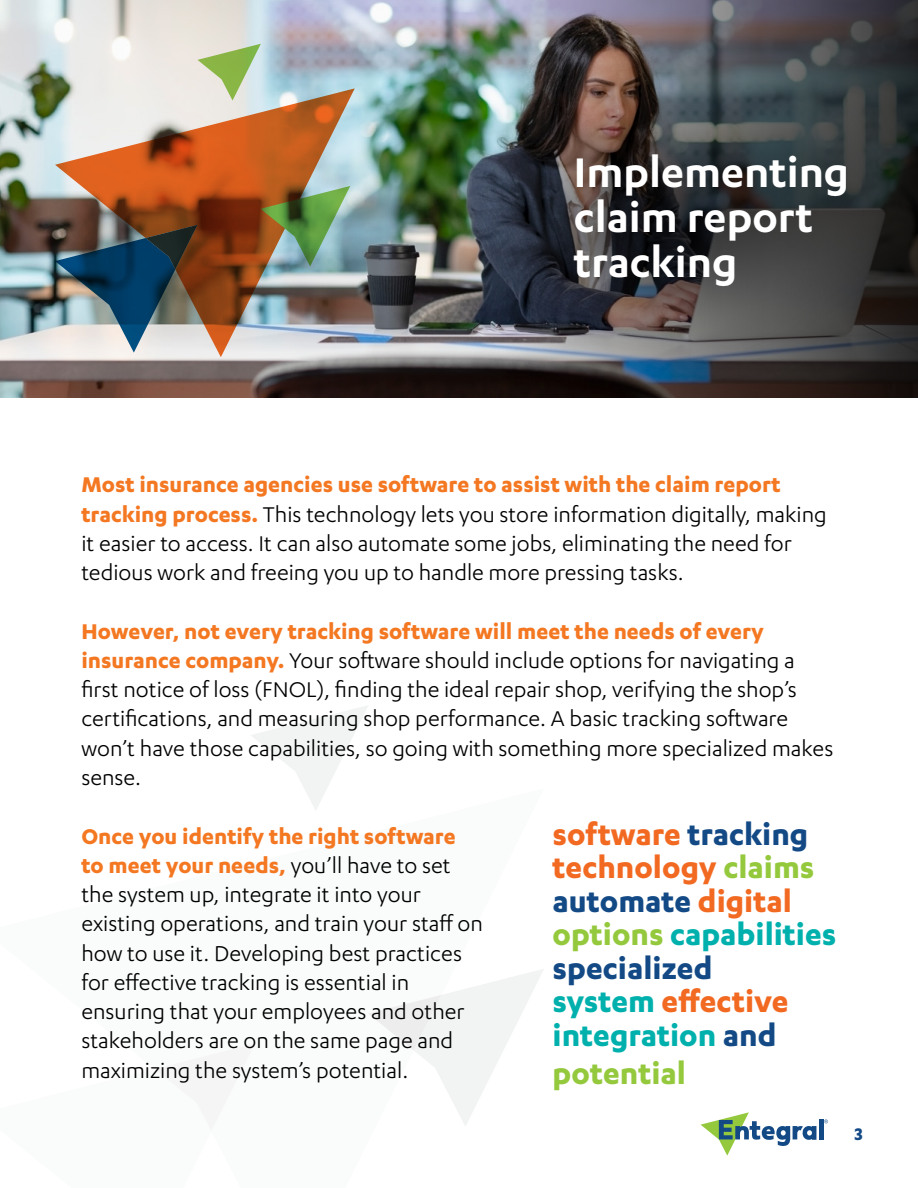
<style>
.page{position:relative;width:918px;height:1188px;background:#fff}
.page>*{position:absolute;margin:0;border:0;box-sizing:border-box;transform-origin:0 0}
.t1{font:600 48px/45px "Karbon";color:#fff}
.t2{font:700 34.65px/33.5px "Karbon";color:#f26921}
.t3{font:700 34.65px "Karbon";color:#95c93d}
.t4{font:24.75px/29.2px "Karbon";color:#000}
.t5{font:700 19.5px "Karbon";color:#134a86}
.s1{font-weight:700;color:#f47721}
.s2{color:#134a86}
.s3{color:#95c93d}
.s4{color:#00b0ad}
</style>
<div class="page">
<img style="left:0;top:378px;width:507px;height:20px">
<img style="left:0;top:0;width:507px;height:378px">
<svg style="left:507px;top:0;width:411px;height:398px;background:#555055"></svg>
<svg style="left:251px;top:706px;width:117px;height:82px"></svg>
<svg style="left:369px;top:969px;width:175px;height:157px"></svg>
<div style="left:819px;top:1119px;width:5px;height:21px;background:#134a86"></div>
<svg style="left:701px;top:1112px;width:115px;height:44px"></svg>
<svg style="left:824px;top:1119px;width:4px;height:4px"></svg>
<div style="left:470px;top:53px;width:448px;height:334px;background:#000;opacity:.75"></div>
<h1 class="t1" style="left:574px;top:148px;width:277px">Implementing claim report tracking</h1>
<p class="t4" style="left:81px;top:470px;width:747px"><span class="s1">Most insurance agencies use software to assist with the claim report tracking process.</span> This technology lets you store information digitally, making it easier to access. It can also automate some jobs, eliminating the need for tedious work and freeing you up to handle more pressing tasks.</p>
<p class="t4" style="left:81px;top:616px;width:754px"><span class="s1">However, not every tracking software will meet the needs of every insurance company.</span> Your software should include options for navigating a first notice of loss (FNOL), finding the ideal repair shop, verifying the shop’s certifications, and measuring shop performance. A basic tracking software won’t have those capabilities, so going with something more specialized makes sense.</p>
<p class="t4" style="left:81px;top:821px;width:403px"><span class="s1">Once you identify the right software to meet your needs,</span> you’ll have to set the system up, integrate it into your existing operations, and train your staff on how to use it. Developing best practices for effective tracking is essential in ensuring that your employees and other stakeholders are on the same page and maximizing the system’s potential.</p>
<h2 class="t2" style="left:553px;top:816px;width:285px">software <span class="s2">tracking </span>technology <span class="s3">claims </span><span class="s2">automate</span> digital <span class="s3">options</span> <span class="s4">capabilities </span><span class="s2">specialized<br></span><span class="s4">system</span> effective <span class="s4">integration</span> <span class="s2">and</span></h2>
<h2 class="t3" style="left:553px;top:1053px;width:135px">potential</h2>
<p class="t5" style="left:854px;top:1123px;width:10px">3</p>
</div>
